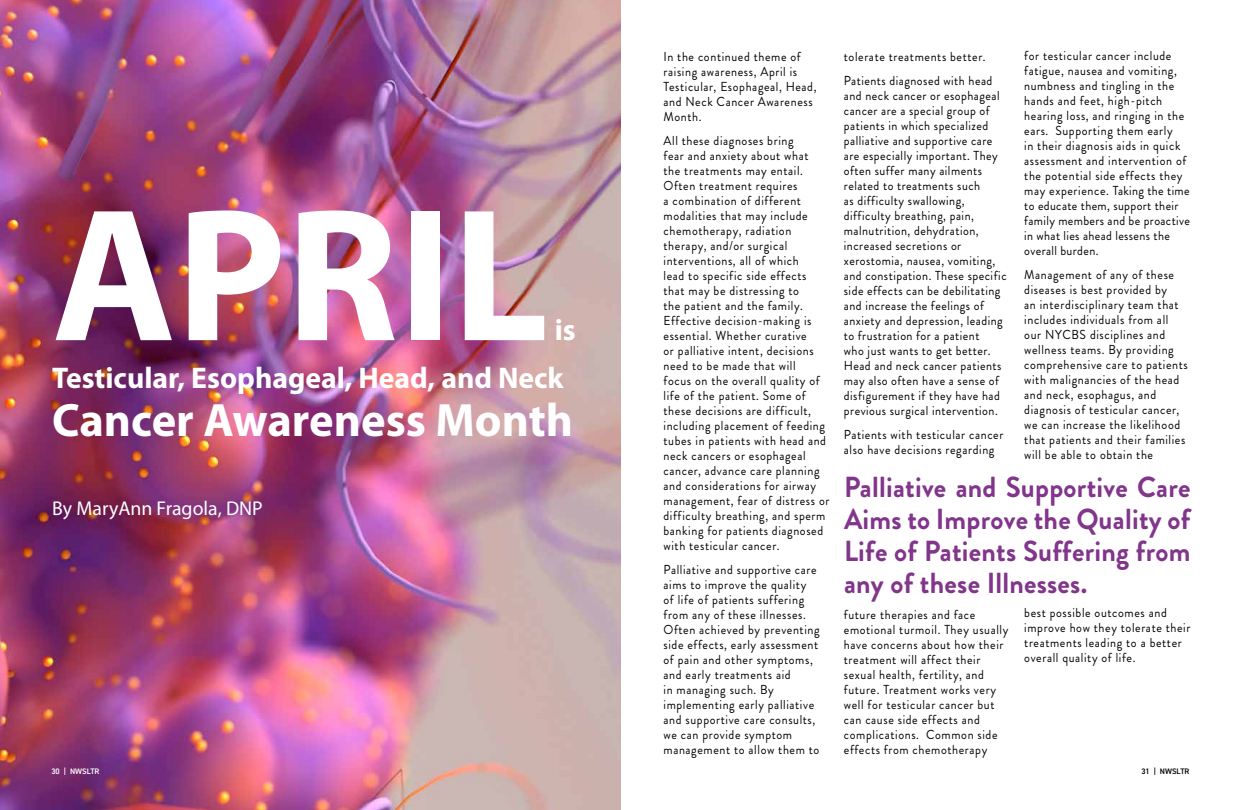
<style>
.page{position:relative;width:1242px;height:810px;background:#fff}
.page>*{position:absolute;margin:0;border:0;box-sizing:border-box;transform-origin:0 0}
.t1{font:700 191px "Myriad Pro";color:#fff}
.t2{font:700 47px "Myriad Pro";color:#fff}
.t3{font:700 30px/48px "Myriad Pro";color:#fff}
.t4{font:700 29px/32px "Brandon Grotesque";letter-spacing:.01em;color:#81358b;text-align:justify;scale:.96 1}
.t5{font:20px "Myriad Pro";color:#fff}
.t6{font:13px/15px "Brandon Grotesque";letter-spacing:.05em;color:#000;scale:.93 1}
.t7{font:600 8px "DIN2014";color:#fff}
.t8{font:600 8px "DIN2014";color:#000}
</style>
<div class="page">
<img style="left:0;top:0;width:621px;height:810px">
<h1 class="t1" style="left:52px;top:151px;width:498px">APRIL</h1>
<h3 class="t3" style="left:52px;top:305px;width:525px;text-indent:503px">is<br>Testicular, Esophageal, Head, and Neck</h3>
<h2 class="t2" style="left:52px;top:390px;width:522px">Cancer Awareness Month</h2>
<h3 class="t5" style="left:52px;top:496px;width:212px">By MaryAnn Fragola, DNP</h3>
<p class="t6" style="left:664px;top:49px;width:166px">In the continued theme of raising awareness, April is<br>Testicular, Esophageal, Head, and Neck Cancer Awareness<br>Month.</p>
<p class="t6" style="left:664px;top:133px;width:180px">All these diagnoses bring<br>fear and anxiety about what<br>the treatments may entail.<br>Often treatment requires<br>a combination of different modalities that may include chemotherapy, radiation therapy, and/or surgical interventions, all of which<br>lead to specific side effects that may be distressing to<br>the patient and the family.<br>Effective decision-making is essential. Whether curative<br>or palliative intent, decisions need to be made that will<br>focus on the overall quality of life of the patient. Some of these decisions are difficult, including placement of feeding tubes in patients with head and neck cancers or esophageal cancer, advance care planning and considerations for airway management, fear of distress or difficulty breathing, and sperm banking for patients diagnosed with testicular cancer.</p>
<p class="t6" style="left:664px;top:562px;width:169px">Palliative and supportive care aims to improve the quality of life of patients suffering from any of these illnesses.<br>Often achieved by preventing side effects, early assessment of pain and other symptoms, and early treatments aid<br>in managing such. By implementing early palliative and supportive care consults, we can provide symptom management to allow them to</p>
<p class="t6" style="left:844px;top:44px;width:161px;line-height:24px">tolerate treatments better.<br>Patients diagnosed with head</p>
<p class="t6" style="left:844px;top:88px;width:177px">and neck cancer or esophageal cancer are a special group of patients in which specialized palliative and supportive care are especially important. They often suffer many ailments related to treatments such<br>as difficulty swallowing, difficulty breathing, pain, malnutrition, dehydration, increased secretions or xerostomia, nausea, vomiting, and constipation. These specific side effects can be debilitating and increase the feelings of anxiety and depression, leading to frustration for a patient<br>who just wants to get better.<br>Head and neck cancer patients may also often have a sense of disfigurement if they have had previous surgical intervention.</p>
<p class="t6" style="left:844px;top:427px;width:173px">Patients with testicular cancer also have decisions regarding</p>
<p class="t6" style="left:1024px;top:48px;width:180px">for testicular cancer include fatigue, nausea and vomiting, numbness and tingling in the hands and feet, high-pitch hearing loss, and ringing in the ears. Supporting them early<br>in their diagnosis aids in quick assessment and intervention of the potential side effects they may experience. Taking the time to educate them, support their family members and be proactive in what lies ahead lessens the overall burden.</p>
<p class="t6" style="left:1024px;top:267px;width:177px">Management of any of these diseases is best provided by<br>an interdisciplinary team that includes individuals from all our NYCBS disciplines and wellness teams. By providing comprehensive care to patients with malignancies of the head and neck, esophagus, and diagnosis of testicular cancer, we can increase the likelihood that patients and their families will be able to obtain the</p>
<h3 class="t4" style="left:844px;top:471px;width:362px">Palliative and Supportive Care Aims to Improve the Quality of Life of Patients Suffering from any of these Illnesses.</h3>
<p class="t6" style="left:844px;top:607px;width:178px">future therapies and face emotional turmoil. They usually have concerns about how their treatment will affect their sexual health, fertility, and future. Treatment works very well for testicular cancer but can cause side effects and complications. Common side effects from chemotherapy</p>
<p class="t6" style="left:1024px;top:605px;width:180px">best possible outcomes and improve how they tolerate their treatments leading to a better overall quality of life.</p>
<p class="t7" style="left:51px;top:766px;width:50px">30 | NWSLTR</p>
<p class="t8" style="left:1141px;top:766px;width:50px">31 | NWSLTR</p>
</div>
